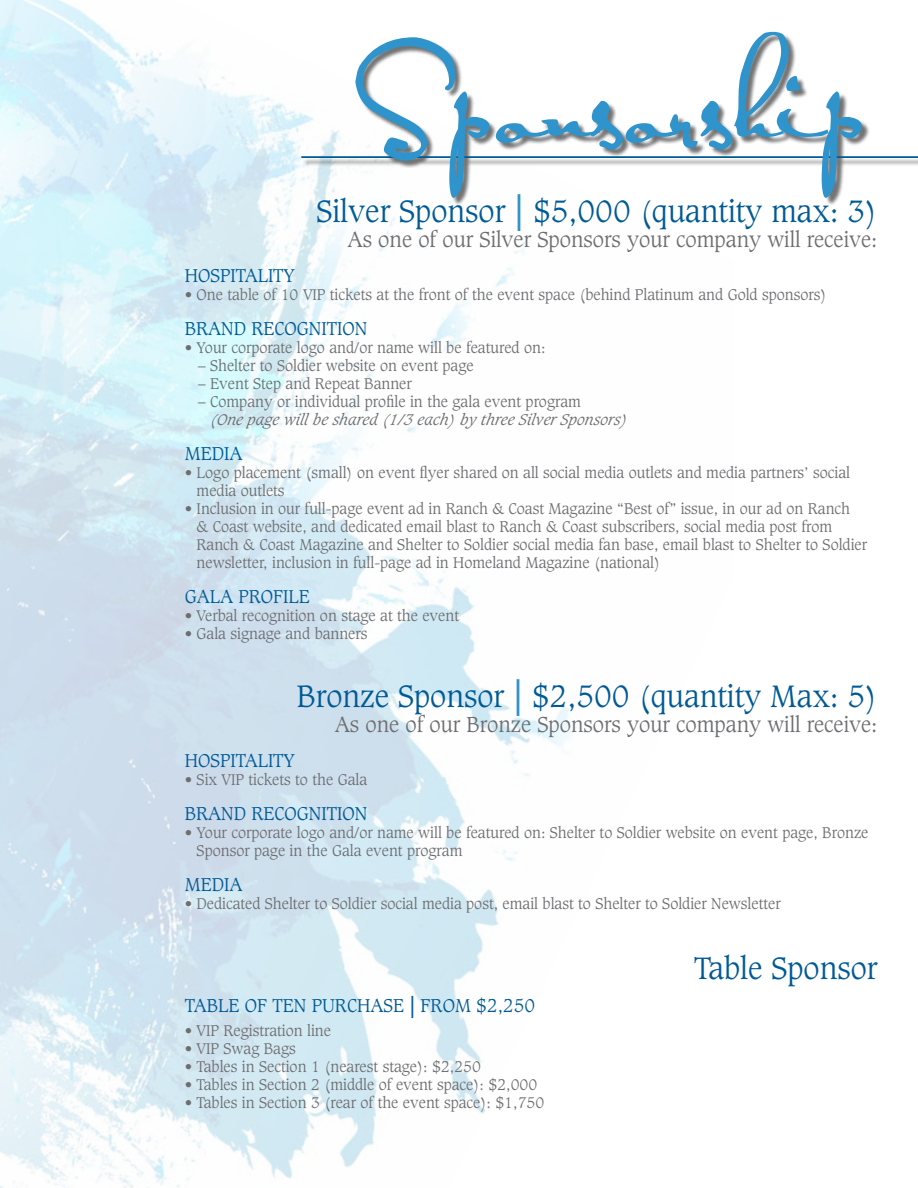
<style>
.page{position:relative;width:918px;height:1188px;background:#fff}
.page>*{position:absolute;margin:0;border:0;box-sizing:border-box;transform-origin:0 0}
.t1{font:105px "Satisfaction Pro";color:#2f93cc}
.t2{font:300 30px "Caxton";color:#005a96}
.t3{font:300 21px "Caxton";color:#6d6e71}
.t4{font:300 18px "Caxton";color:#005a96}
.t5{font:300 15px/18px "Caxton";color:#6d6e71}
.t6{font:italic 300 15px "Caxton";color:#6d6e71}
.s1{font-size:45px;color:#2f93cc}
.s2{font-size:27px}
</style>
<div class="page">
<img style="left:0;top:0;width:572px;height:1188px">
<div style="left:302px;top:33px;width:616px;height:173px;background:#000;opacity:.55"></div>
<hr style="left:301px;top:156px;width:617px;height:2px;background:#005a96">
<h1 class="t1" style="left:355px;top:38px;width:513px">Sponsorship</h1>
<h2 class="t2" style="left:316px;top:193px;width:563px">Silver Sponsor <span class="s1">|</span> $5,000 (quantity max: 3)</h2>
<h3 class="t3" style="left:348px;top:227px;width:531px">As one of our Silver Sponsors your company will receive:</h3>
<p class="t4" style="left:185px;top:265px;width:111px">HOSPITALITY</p>
<p class="t5" style="left:185px;top:286px;width:643px">• One table of 10 VIP tickets at the front of the event space (behind Platinum and Gold sponsors)</p>
<p class="t4" style="left:185px;top:318px;width:184px">BRAND RECOGNITION</p>
<p class="t5" style="left:185px;top:339px;width:362px">• Your corporate logo and/or name will be featured on:</p>
<p class="t5" style="left:198px;top:357px;width:277px">– Shelter to Soldier website on event page</p>
<p class="t5" style="left:198px;top:375px;width:215px">– Event Step and Repeat Banner</p>
<p class="t5" style="left:198px;top:393px;width:384px">– Company or individual profile in the gala event program</p>
<p class="t6" style="left:210px;top:411px;width:419px">(One page will be shared (1/3 each) by three Silver Sponsors)</p>
<p class="t4" style="left:185px;top:443px;width:59px">MEDIA</p>
<p class="t5" style="left:197px;top:464px;width:655px;text-indent:-12px">• Logo placement (small) on event flyer shared on all social media outlets and media partners’ social media outlets</p>
<p class="t5" style="left:197px;top:500px;width:672px;text-indent:-12px">• Inclusion in our full-page event ad in Ranch &amp; Coast Magazine “Best of” issue, in our ad on Ranch<br>&amp; Coast website, and dedicated email blast to Ranch &amp; Coast subscribers, social media post from Ranch &amp; Coast Magazine and Shelter to Soldier social media fan base, email blast to Shelter to Soldier newsletter, inclusion in full-page ad in Homeland Magazine (national)</p>
<p class="t4" style="left:185px;top:586px;width:126px">GALA PROFILE</p>
<p class="t5" style="left:185px;top:607px;width:276px">• Verbal recognition on stage at the event</p>
<p class="t5" style="left:185px;top:625px;width:184px">• Gala signage and banners</p>
<h2 class="t2" style="left:297px;top:678px;width:582px">Bronze Sponsor <span class="s1">|</span> $2,500 (quantity Max: 5)</h2>
<h3 class="t3" style="left:335px;top:712px;width:544px">As one of our Bronze Sponsors your company will receive:</h3>
<p class="t4" style="left:185px;top:750px;width:111px">HOSPITALITY</p>
<p class="t5" style="left:185px;top:771px;width:184px">• Six VIP tickets to the Gala</p>
<p class="t4" style="left:185px;top:803px;width:184px">BRAND RECOGNITION</p>
<p class="t5" style="left:197px;top:824px;width:673px;text-indent:-12px">• Your corporate logo and/or name will be featured on: Shelter to Soldier website on event page, Bronze<br>Sponsor page in the Gala event program</p>
<p class="t4" style="left:185px;top:874px;width:59px">MEDIA</p>
<p class="t5" style="left:185px;top:895px;width:597px">• Dedicated Shelter to Soldier social media post, email blast to Shelter to Soldier Newsletter</p>
<p class="t4" style="left:185px;top:994px;width:352px">TABLE OF TEN PURCHASE <span class="s2">|</span> FROM $2,250</p>
<p class="t5" style="left:185px;top:1022px;width:148px">• VIP Registration line</p>
<p class="t5" style="left:185px;top:1040px;width:113px">• VIP Swag Bags</p>
<p class="t5" style="left:185px;top:1058px;width:298px">• Tables in Section 1 (nearest stage): $2,250</p>
<p class="t5" style="left:185px;top:1076px;width:354px">• Tables in Section 2 (middle of event space): $2,000</p>
<p class="t5" style="left:185px;top:1094px;width:361px">• Tables in Section 3 (rear of the event space): $1,750</p>
<h2 class="t2" style="left:694px;top:950px;width:185px">Table Sponsor</h2>
</div>
